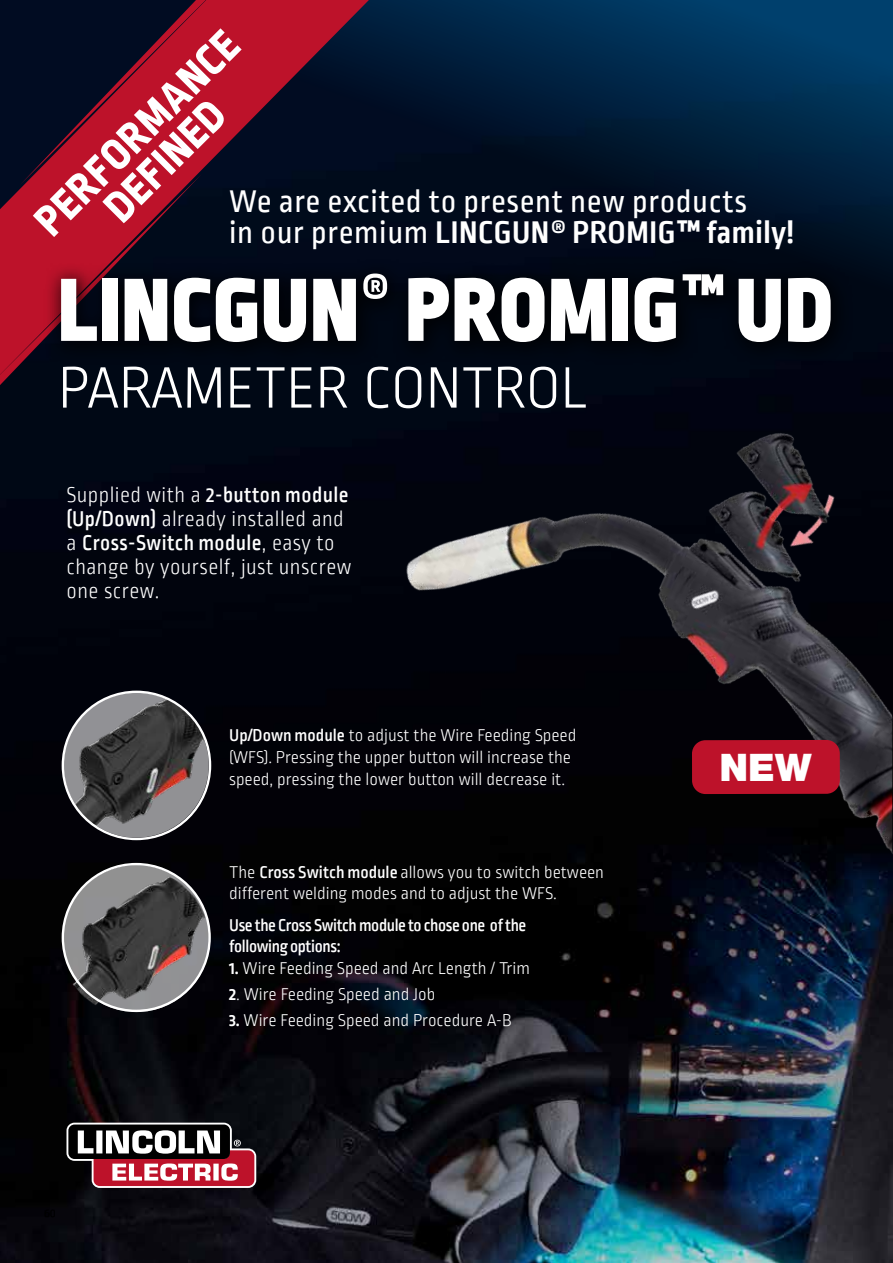
<style>
.page{position:relative;width:893px;height:1263px;background:#fff}
.page>*{position:absolute;margin:0;border:0;box-sizing:border-box;transform-origin:0 0}
.t1{font:900 94.8px "Ropa Sans Pro";letter-spacing:.02em;color:#fff;scale:.96 1}
.t2{font:300 61.5px "Ropa Sans PTT";letter-spacing:-.005em;color:#fff}
.t3{font:800 45.6px/39.3px "Ropa Sans Pro";color:#fff;text-align:center}
.t4{font:900 37.95px "Helvetica Neue LT Std";color:#fff}
.t5{font:33px/31.5px "Ropa Sans PTT";letter-spacing:.02em;color:#fff}
.t6{font:300 22.5px/24px "Ropa Sans PTT";letter-spacing:.02em;color:#fff}
.t7{font:300 18px/21.6px "Ropa Sans Pro";color:#fff}
.t8{font:500 18px/21px "Ropa Sans PTT";letter-spacing:-.02em;color:#fff}
.s1{font-weight:700}
.s2{font-weight:500}
</style>
<div class="page">
<img style="left:0;top:352px;width:893px;height:911px">
<svg style="left:369px;top:0;width:524px;height:352px;background:#001c38"></svg>
<svg style="left:66px;top:1123px;width:190px;height:65px"></svg>
<img style="left:358px;top:367px;width:534px;height:487px">
<div style="left:692px;top:740px;width:148px;height:54px;background:#bd122a"></div>
<svg style="left:206px;top:0;width:163px;height:375px;background:#3b0e23"></svg>
<svg style="left:0;top:0;width:206px;height:385px;background:#640e25"></svg>
<div style="left:43px;top:257px;width:812px;height:109px;background:#000;opacity:.75"></div>
<img style="left:63px;top:692px;width:147px;height:147px;border-radius:74px">
<img style="left:68px;top:824px;width:155px;height:213px">
<h3 class="t3" style="left:30px;top:216px;width:270px;rotate:-45deg">PERFORMANCE<br>DEFINED</h3>
<h1 class="t1" style="left:58px;top:253px;width:808px">LINCGUN<sup>®</sup> PROMIG<sup>™</sup> UD</h1>
<h2 class="t2" style="left:58px;top:355px;width:531px">PARAMETER CONTROL</h2>
<h3 class="t5" style="left:229px;top:187px;width:566px">We are excited to present new products<br>in our premium <span class="s1">LINCGUN® PROMIG™ family!</span></h3>
<p class="t6" style="left:66px;top:484px;width:287px">Supplied with a <span class="s2">2-button module (Up/Down)</span> already installed and a <span class="s2">Cross-Switch module</span>, easy to change by yourself, just unscrew one screw.</p>
<p class="t7" style="left:229px;top:726px;width:349px"><span class="s2">Up/Down module</span> to adjust the Wire Feeding Speed (WFS). Pressing the upper button will increase the speed, pressing the lower button will decrease it.</p>
<p class="t7" style="left:229px;top:862px;width:376px">The <span class="s2">Cross Switch module</span> allows you to switch between different welding modes and to adjust the WFS.</p>
<p class="t8" style="left:229px;top:916px;width:299px">Use the Cross Switch module to chose one of the following options:</p>
<p class="t7" style="left:229px;top:958px;width:302px"><span class="s1">1.</span> Wire Feeding Speed and Arc Length / Trim</p>
<p class="t7" style="left:229px;top:984px;width:208px"><span class="s1">2</span>. Wire Feeding Speed and Job</p>
<p class="t7" style="left:229px;top:1010px;width:284px"><span class="s1">3.</span> Wire Feeding Speed and Procedure A-B</p>
<h3 class="t4" style="left:719px;top:744px;width:94px">NEW</h3>
</div>
